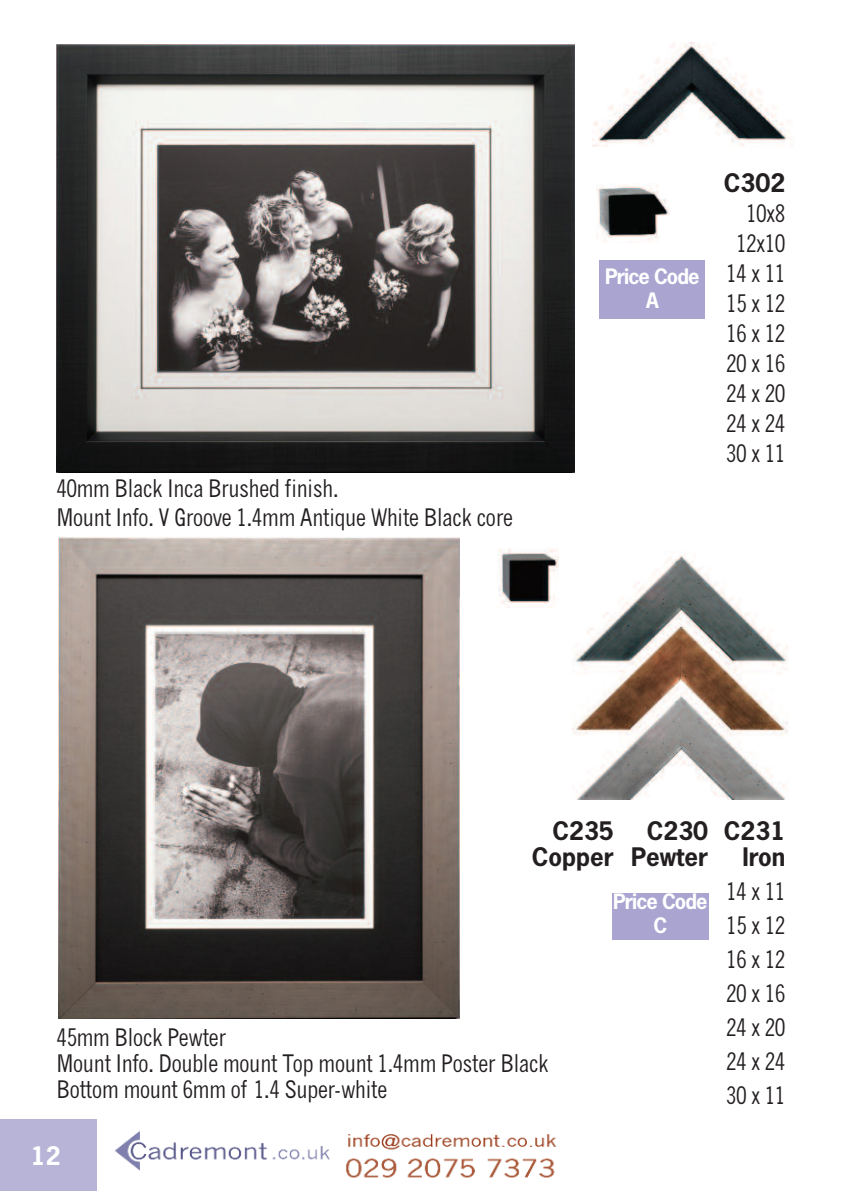
<style>
.page{position:relative;width:842px;height:1191px;background:#fff}
.page>*{position:absolute;margin:0;border:0;box-sizing:border-box;transform-origin:0 0}
.t1{font:condensed 24px/30px "News Gothic";color:#231f20}
.t2{font:700 24px/26px "News Gothic";color:#231f20;text-align:right}
.t3{font:700 24px "News Gothic";color:#fff}
.t4{font:700 20px/24px "News Gothic";letter-spacing:-.05em;color:#fff;text-align:center}
</style>
<div class="page">
<img style="left:96px;top:1119px;width:461px;height:71px">
<div style="left:0;top:1119px;width:96px;height:72px;background:#b8b4d8"></div>
<img style="left:57px;top:45px;width:517px;height:427px">
<img style="left:593px;top:42px;width:200px;height:105px">
<img style="left:58px;top:537px;width:401px;height:481px">
<img style="left:572px;top:552px;width:216px;height:247px">
<img style="left:596px;top:185px;width:73px;height:57px">
<div style="left:600px;top:261px;width:105px;height:58px;background:#a9a4d0"></div>
<div style="left:612px;top:893px;width:96px;height:46px;background:#a9a4d0"></div>
<img style="left:498px;top:548px;width:61px;height:59px">
<p class="t1" style="left:57px;top:476px;width:458px;line-height:28.8px">40mm Black Inca Brushed finish.<br>Mount Info. V Groove 1.4mm Antique White Black core</p>
<p class="t4" style="left:605px;top:265px;width:96px">Price Code<br>A</p>
<p class="t2" style="left:724px;top:171px;width:63px">C302</p>
<p class="t1" style="left:726px;top:200px;width:60px;text-align:right">10x8<br>12x10<br>14x11<br>15x12<br>16x12<br>20x16<br>24x20<br>24x24<br>30x11</p>
<p class="t2" style="left:532px;top:818px;width:83px">C235<br>Copper</p>
<p class="t2" style="left:631px;top:818px;width:79px">C230<br>Pewter</p>
<p class="t1" style="left:57px;top:1026px;width:493px;line-height:26px">45mm Block Pewter<br>Mount Info. Double mount Top mount 1.4mm Poster Black<br>Bottom mount 6mm of 1.4 Super-white</p>
<p class="t3" style="left:31px;top:1142px;width:31px">12</p>
<p class="t4" style="left:613px;top:890px;width:96px">Price Code<br>C</p>
<p class="t2" style="left:724px;top:818px;width:63px">C231<br>Iron</p>
<p class="t1" style="left:726px;top:876px;width:60px;line-height:34px;text-align:justify">14x11<br>15x12<br>16x12<br>20x16<br>24x20<br>24x24<br>30x11</p>
</div>
